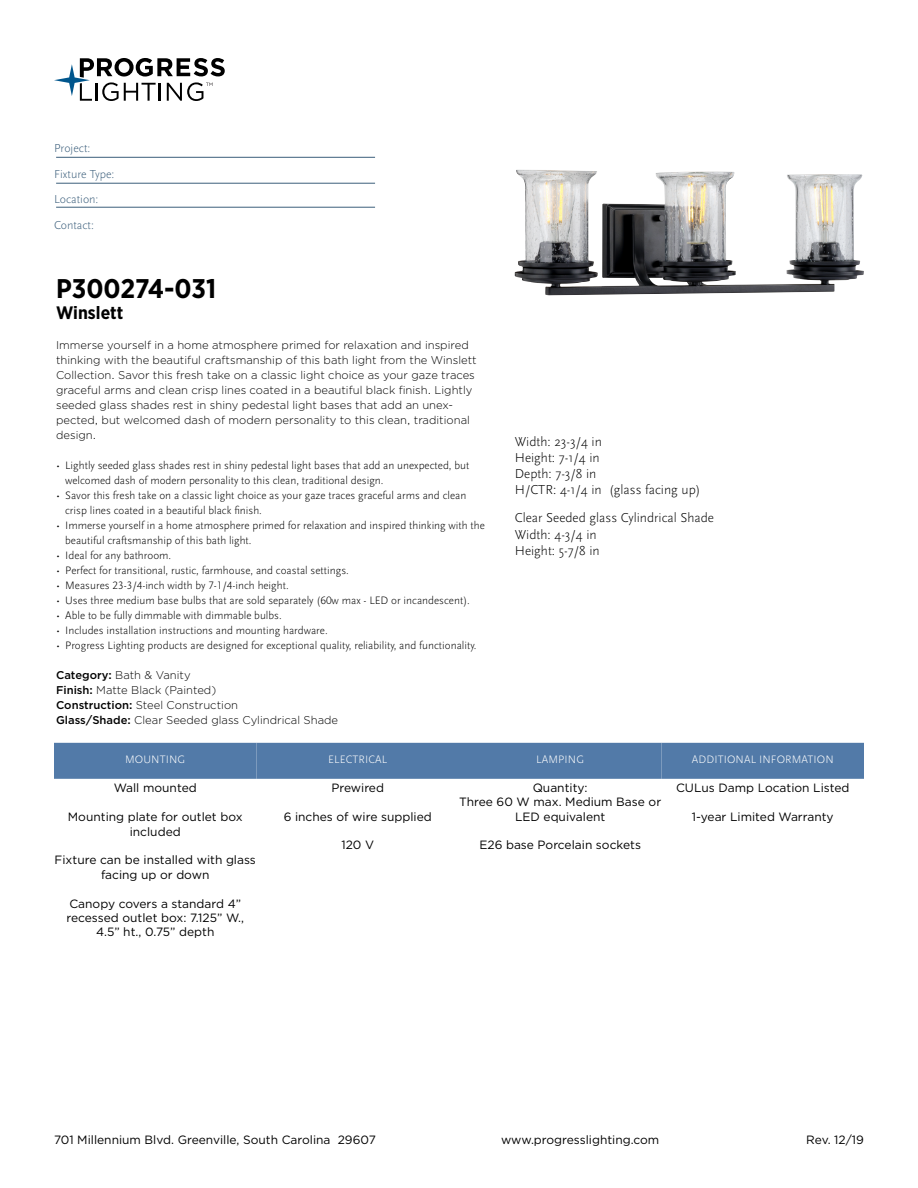
<style>
.page{position:relative;width:918px;height:1188px;background:#fff}
.page>*{position:absolute;margin:0;border:0;box-sizing:border-box;transform-origin:0 0}
.t1{font:700 27px "Gotham Narrow";color:#000}
.t2{font:700 18px "Gotham Narrow";color:#000}
.t3{font:300 13.5px/16.2px "Scala Sans Pro";color:#000}
.t4{font:12px/14.4px "Gotham";color:#000;text-align:center}
.t5{font:300 12px/25.5px "Scala Sans Pro";color:#3b5e7b}
.t6{font:300 11.25px/15px "Scala Sans Pro";color:#000}
.t7{font:300 11.25px/15px "Gotham";color:#000}
.t8{font:300 11.25px "Scala Sans Pro";letter-spacing:.01em;color:#fff}
.s1{font-weight:500}
</style>
<div class="page">
<svg style="left:54px;top:58px;width:171px;height:43px"></svg>
<hr style="left:56px;top:157px;width:319px;height:1px;background:#3b5e7b">
<hr style="left:56px;top:183px;width:319px;height:1px;background:#3b5e7b">
<hr style="left:56px;top:207px;width:319px;height:1px;background:#3b5e7b">
<img style="left:515px;top:170px;width:349px;height:125px">
<div style="left:54px;top:743px;width:202px;height:36px;background:#527aa8"></div>
<div style="left:256px;top:743px;width:203px;height:36px;background:#527aa8"></div>
<div style="left:459px;top:743px;width:203px;height:36px;background:#527aa8"></div>
<div style="left:662px;top:743px;width:202px;height:36px;background:#527aa8"></div>
<p class="t5" style="left:54px;top:136px;width:62px">Project:<br>Fixture Type:<br>Location:<br>Contact:</p>
<h1 class="t1" style="left:56px;top:271px;width:162px">P300274-031</h1>
<h2 class="t2" style="left:56px;top:301px;width:69px">Winslett</h2>
<p class="t7" style="left:56px;top:337px;width:422px">Immerse yourself in a home atmosphere primed for relaxation and inspired thinking with the beautiful craftsmanship of this bath light from the Winslett Collection. Savor this fresh take on a classic light choice as your gaze traces graceful arms and clean crisp lines coated in a beautiful black finish. Lightly seeded glass shades rest in shiny pedestal light bases that add an unex&shy;pected, but welcomed dash of modern personality to this clean, traditional design.</p>
<p class="t6" style="left:65px;top:458px;width:406px;text-indent:-9px">• Lightly seeded glass shades rest in shiny pedestal light bases that add an unexpected, but welcomed dash of modern personality to this clean, traditional design.</p>
<p class="t6" style="left:65px;top:488px;width:403px;text-indent:-9px">• Savor this fresh take on a classic light choice as your gaze traces graceful arms and clean crisp lines coated in a beautiful black finish.</p>
<p class="t6" style="left:65px;top:518px;width:421px;text-indent:-9px">• Immerse yourself in a home atmosphere primed for relaxation and inspired thinking with the beautiful craftsmanship of this bath light.</p>
<p class="t6" style="left:56px;top:548px;width:117px">• Ideal for any bathroom.</p>
<p class="t6" style="left:56px;top:563px;width:294px">• Perfect for transitional, rustic, farmhouse, and coastal settings.</p>
<p class="t6" style="left:56px;top:578px;width:234px">• Measures 23-3/4-inch width by 7-1/4-inch height.</p>
<p class="t6" style="left:56px;top:593px;width:415px">• Uses three medium base bulbs that are sold separately (60w max - LED or incandescent).</p>
<p class="t6" style="left:56px;top:608px;width:227px">• Able to be fully dimmable with dimmable bulbs.</p>
<p class="t6" style="left:56px;top:623px;width:273px">• Includes installation instructions and mounting hardware.</p>
<p class="t6" style="left:56px;top:638px;width:422px">• Progress Lighting products are designed for exceptional quality, reliability, and functionality.</p>
<p class="t7" style="left:56px;top:667px;width:283px"><span class="s1">Category:</span> Bath &amp; Vanity<br><span class="s1">Finish:</span> Matte Black (Painted)<br><span class="s1">Construction:</span> Steel Construction<br><span class="s1">Glass/Shade:</span> Clear Seeded glass Cylindrical Shade</p>
<p class="t3" style="left:515px;top:433px;width:187px">Width: 23-3/4 in<br>Height: 7-1/4 in<br>Depth: 7-3/8 in<br>H/CTR: 4-1/4 in (glass facing up)</p>
<p class="t3" style="left:515px;top:510px;width:201px">Clear Seeded glass Cylindrical Shade<br>Width: 4-3/4 in<br>Height: 5-7/8 in</p>
<p class="t8" style="left:125px;top:753px;width:62px">MOUNTING</p>
<p class="t4" style="left:114px;top:781px;width:84px">Wall mounted</p>
<p class="t4" style="left:68px;top:810px;width:176px">Mounting plate for outlet box included</p>
<p class="t4" style="left:55px;top:853px;width:203px">Fixture can be installed with glass facing up or down</p>
<p class="t4" style="left:66px;top:896px;width:179px">Canopy covers a standard 4” recessed outlet box: 7.125” W.,<br>4.5” ht., 0.75” depth</p>
<p class="t8" style="left:328px;top:753px;width:61px">ELECTRICAL</p>
<p class="t4" style="left:331px;top:780px;width:54px">Prewired</p>
<p class="t4" style="left:284px;top:809px;width:150px">6 inches of wire supplied</p>
<p class="t4" style="left:341px;top:838px;width:34px">120 V</p>
<p class="t8" style="left:536px;top:753px;width:49px">LAMPING</p>
<p class="t4" style="left:459px;top:780px;width:203px">Quantity:<br>Three 60 W max. Medium Base or<br>LED equivalent</p>
<p class="t4" style="left:479px;top:838px;width:163px">E26 base Porcelain sockets</p>
<p class="t8" style="left:692px;top:753px;width:143px">ADDITIONAL INFORMATION</p>
<p class="t4" style="left:676px;top:781px;width:175px">CULus Damp Location Listed</p>
<p class="t4" style="left:692px;top:810px;width:143px">1-year Limited Warranty</p>
<p class="t4" style="left:54px;top:1132px;width:323px">701 Millennium Blvd. Greenville, South Carolina 29607</p>
<p class="t4" style="left:501px;top:1132px;width:160px">www.progresslighting.com</p>
<p class="t4" style="left:806px;top:1132px;width:59px">Rev. 12/19</p>
</div>
